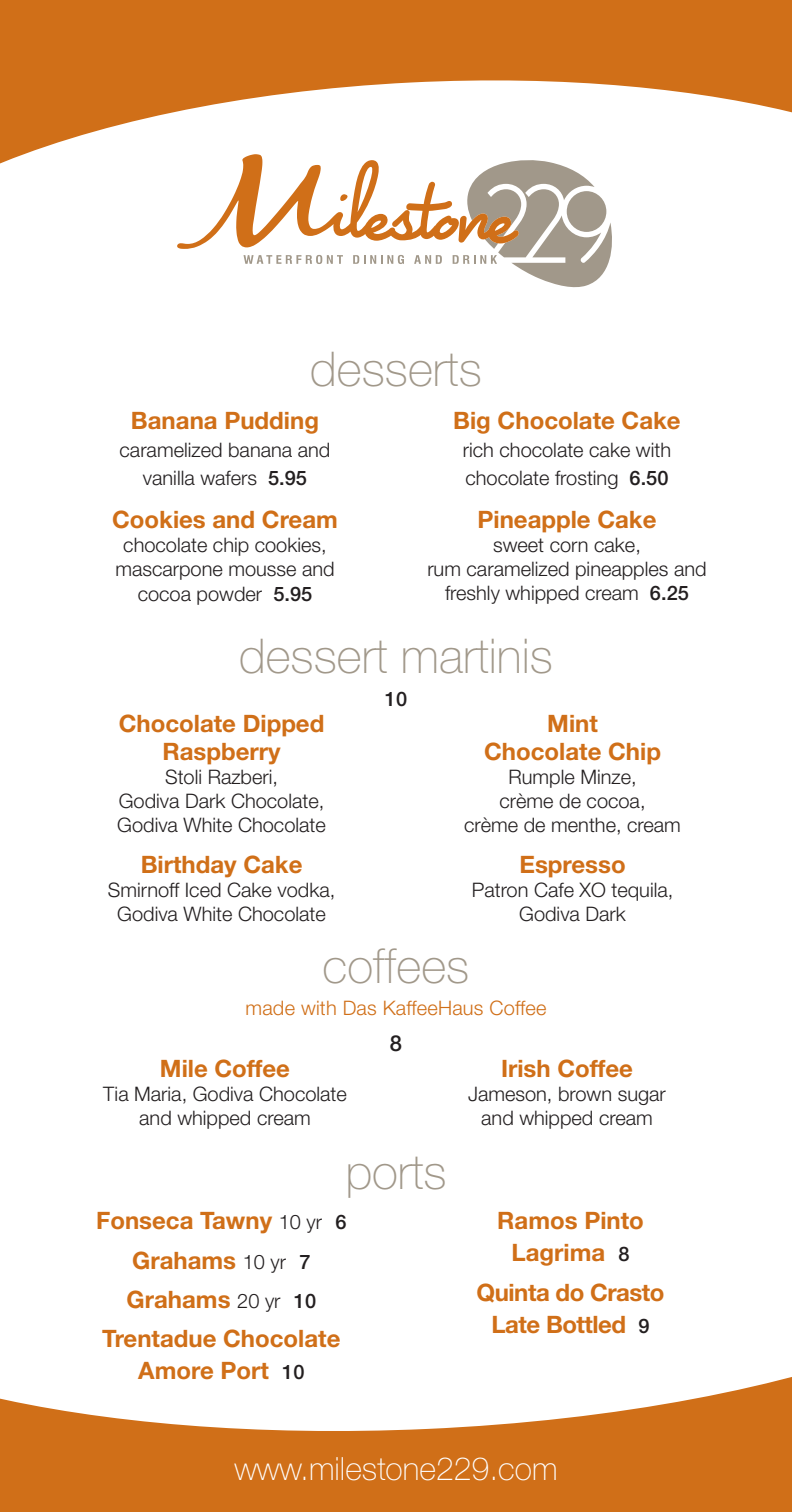
<style>
.page{position:relative;width:792px;height:1512px;background:#fff}
.page>*{position:absolute;margin:0;border:0;box-sizing:border-box;transform-origin:0 0}
.t1{font:100 48px "Helvetica Neue";color:#a1988a}
.t2{font:100 32px "Helvetica Neue";color:#fff}
.t3{font:700 24px/39.2px "Helvetica Neue";color:#d06f18;text-align:center}
.t4{font:700 24px/32px "Helvetica Neue";letter-spacing:-.02em;color:#d06f18;text-align:center}
.t5{font:500 22px "Helvetica Neue";color:#231f20}
.t6{font:300 20px/24px "Helvetica Neue";color:#231f20;text-align:center}
.t7{font:300 20px "Helvetica Neue";letter-spacing:.01em;color:#d06f18}
.t8{font:500 20px "Helvetica Neue";color:#231f20}
.s1{font-weight:500}
.s2{font-weight:300;font-size:20px;color:#231f20}
.s3{font-weight:500;font-size:20px;color:#231f20}
</style>
<div class="page">
<svg style="left:0;top:1377px;width:792px;height:135px;fill:#d06f18"></svg>
<svg style="left:0;top:0;width:792px;height:164px;fill:#d06f18"></svg>
<svg style="left:177px;top:154px;width:438px;height:134px"></svg>
<h1 class="t1" style="left:310px;top:342px;width:173px">desserts</h1>
<p class="t3" style="left:131px;top:401px;width:190px">Banana Pudding</p>
<p class="t6" style="left:120px;top:436px;width:212px;line-height:28px">caramelized banana and vanilla wafers <span class="s1">5.95</span></p>
<p class="t3" style="left:112px;top:500px;width:227px">Cookies and Cream</p>
<p class="t6" style="left:115px;top:532px;width:221px">chocolate chip cookies, mascarpone mousse and cocoa powder <span class="s1">5.95</span></p>
<p class="t3" style="left:453px;top:401px;width:229px">Big Chocolate Cake</p>
<p class="t6" style="left:463px;top:436px;width:210px;line-height:28px;text-align:left">rich chocolate cake with chocolate frosting <span class="s1">6.50</span></p>
<p class="t3" style="left:477px;top:500px;width:181px">Pineapple Cake</p>
<p class="t6" style="left:427px;top:533px;width:281px">sweet corn cake,<br>rum caramelized pineapples and freshly whipped cream <span class="s1">6.25</span></p>
<h1 class="t1" style="left:239px;top:629px;width:315px">dessert martinis</h1>
<p class="t8" style="left:385px;top:687px;width:24px">10</p>
<p class="t3" style="left:119px;top:709px;width:207px;line-height:28px">Chocolate Dipped<br>Raspberry</p>
<p class="t6" style="left:117px;top:764px;width:210px">Stoli Razberi,<br>Godiva Dark Chocolate,<br>Godiva White Chocolate</p>
<p class="t3" style="left:141px;top:844px;width:163px">Birthday Cake</p>
<p class="t6" style="left:108px;top:877px;width:229px">Smirnoff Iced Cake vodka,<br>Godiva White Chocolate</p>
<p class="t3" style="left:484px;top:709px;width:178px;line-height:28px">Mint<br>Chocolate Chip</p>
<p class="t6" style="left:464px;top:764px;width:218px">Rumple Minze,<br>crème de cocoa,<br>crème de menthe, cream</p>
<p class="t3" style="left:519px;top:844px;width:108px">Espresso</p>
<p class="t6" style="left:472px;top:877px;width:203px">Patron Cafe XO tequila,<br>Godiva Dark</p>
<h1 class="t1" style="left:323px;top:940px;width:148px">coffees</h1>
<p class="t7" style="left:246px;top:996px;width:302px">made with Das KaffeeHaus Coffee</p>
<p class="t5" style="left:390px;top:1030px;width:14px">8</p>
<p class="t3" style="left:160px;top:1049px;width:132px">Mile Coffee</p>
<p class="t6" style="left:103px;top:1082px;width:245px">Tia Maria, Godiva Chocolate and whipped cream</p>
<h1 class="t1" style="left:345px;top:1145px;width:103px">ports</h1>
<p class="t3" style="left:96px;top:1201px;width:252px">Fonseca Tawny <span class="s2">10 yr</span> <span class="s3">6<br></span>Grahams <span class="s2">10 yr</span> <span class="s3">7<br></span>Grahams <span class="s2">20 yr</span> <span class="s3">10<br></span>Trentadue Chocolate</p>
<p class="t3" style="left:138px;top:1350px;width:168px">Amore Port <span class="s3">10</span></p>
<p class="t3" style="left:501px;top:1049px;width:133px">Irish Coffee</p>
<p class="t6" style="left:468px;top:1082px;width:199px">Jameson, brown sugar and whipped cream</p>
<p class="t3" style="left:497px;top:1204px;width:148px;line-height:32px">Ramos Pinto<br>Lagrima <span class="s3">8</span></p>
<p class="t4" style="left:477px;top:1275px;width:189px">Quinta do Crasto<br>Late Bottled <span class="s3">9</span></p>
<h2 class="t2" style="left:234px;top:1451px;width:325px">www.milestone229.com</h2>
</div>
